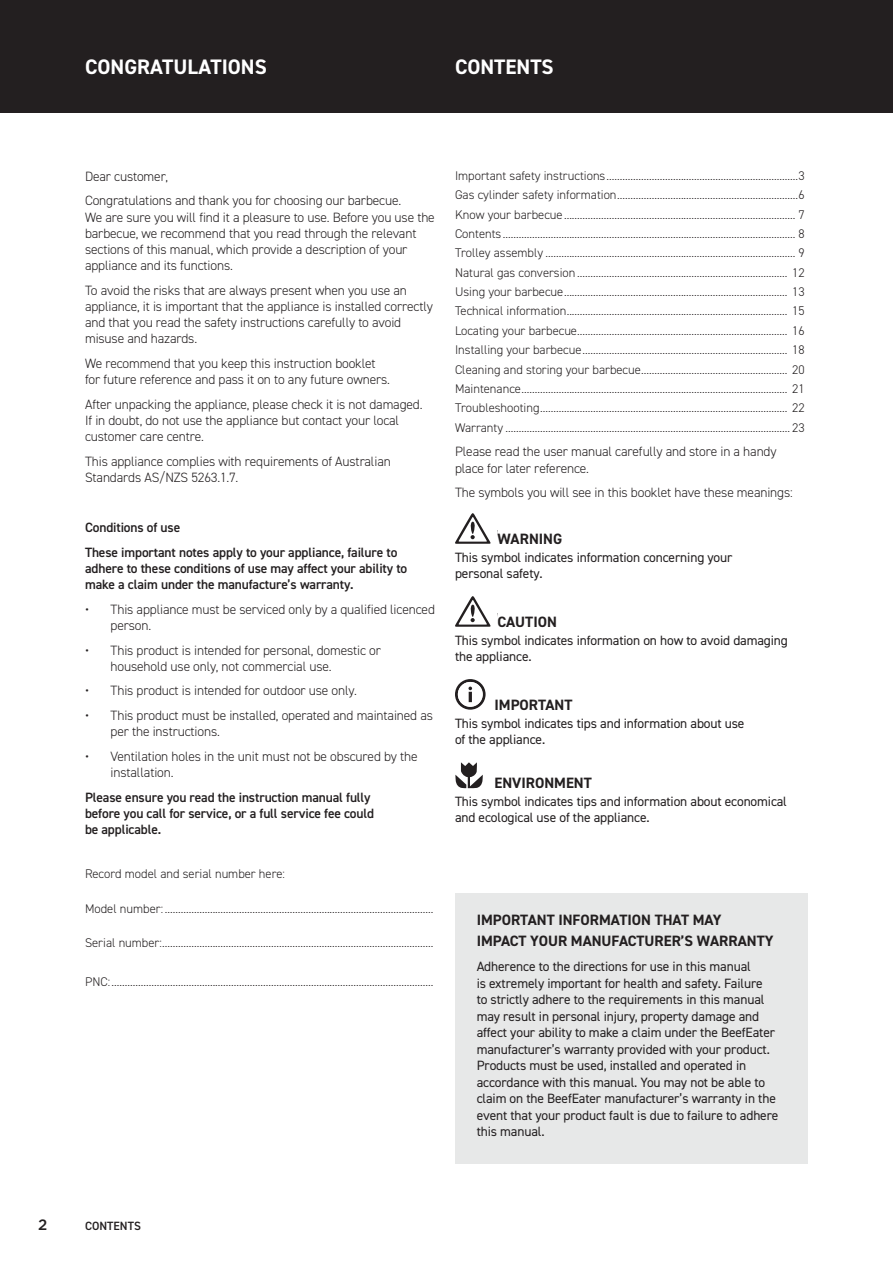
<style>
.page{position:relative;width:893px;height:1263px;background:#fff}
.page>*{position:absolute;margin:0;border:0;box-sizing:border-box;transform-origin:0 0}
.t1{font:700 21px "DIN2014";color:#fff}
.t2{font:18px "Westinghouse Gothic Bk";color:#231f20}
.t3{font:700 15px/21px "DIN2014";color:#231f20}
.t4{font:500 15px "Gotham";color:#231f20}
.t5{font:300 13.5px/16.2px "DIN2014";letter-spacing:-.01em;color:#231f20}
.t6{font:13.5px/16.5px "DIN2014";letter-spacing:-.01em;color:#231f20}
.t7{font:600 13.5px/16.2px "DIN2014";letter-spacing:-.01em;color:#231f20}
.t8{font:300 12.6px/19.4px "DIN2014";color:#231f20;text-align:justify}
.t9{font:600 12px "DIN2014";color:#231f20}
</style>
<div class="page">
<div style="left:0;top:0;width:893px;height:113px;background:#231f20"></div>
<svg style="left:455px;top:513px;width:36px;height:31px"></svg>
<svg style="left:455px;top:596px;width:36px;height:31px"></svg>
<svg style="left:455px;top:679px;width:31px;height:31px"></svg>
<svg style="left:455px;top:762px;width:28px;height:26px"></svg>
<div style="left:455px;top:893px;width:353px;height:270px;background:#e7e8e8"></div>
<h1 class="t1" style="left:85px;top:53px;width:183px">CONGRATULATIONS</h1>
<h1 class="t1" style="left:455px;top:53px;width:100px">CONTENTS</h1>
<p class="t5" style="left:85px;top:164px;width:318px;line-height:24.8px">Dear customer,<br>Congratulations and thank you for choosing our barbecue.</p>
<p class="t5" style="left:85px;top:209px;width:351px">We are sure you will find it a pleasure to use. Before you use the barbecue, we recommend that you read through the relevant sections of this manual, which provide a description of your appliance and its functions.</p>
<p class="t5" style="left:85px;top:282px;width:349px">To avoid the risks that are always present when you use an appliance, it is important that the appliance is installed correctly and that you read the safety instructions carefully to avoid misuse and hazards.</p>
<p class="t5" style="left:85px;top:355px;width:307px">We recommend that you keep this instruction booklet for future reference and pass it on to any future owners.</p>
<p class="t5" style="left:85px;top:396px;width:339px">After unpacking the appliance, please check it is not damaged.<br>If in doubt, do not use the appliance but contact your local customer care centre.</p>
<p class="t5" style="left:85px;top:453px;width:307px">This appliance complies with requirements of Australian<br>Standards AS/NZS 5263.1.7.</p>
<p class="t7" style="left:85px;top:514px;width:314px;line-height:24.8px">Conditions of use<br>These important notes apply to your appliance, failure to</p>
<p class="t7" style="left:85px;top:560px;width:324px">adhere to these conditions of use may affect your ability to make a claim under the manufacture’s warranty.</p>
<p class="t5" style="left:111px;top:601px;width:326px;text-indent:-26px">• This appliance must be serviced only by a qualified licenced person.</p>
<p class="t5" style="left:111px;top:642px;width:272px;text-indent:-26px">• This product is intended for personal, domestic or household use only, not commercial use.</p>
<p class="t5" style="left:85px;top:683px;width:273px">• This product is intended for outdoor use only.</p>
<p class="t5" style="left:111px;top:707px;width:324px;text-indent:-26px">• This product must be installed, operated and maintained as per the instructions.</p>
<p class="t5" style="left:111px;top:748px;width:309px;text-indent:-26px">• Ventilation holes in the unit must not be obscured by the installation.</p>
<p class="t7" style="left:85px;top:789px;width:291px">Please ensure you read the instruction manual fully before you call for service, or a full service fee could be applicable.</p>
<p class="t8" style="left:85px;top:864px;width:202px">Record model and serial number here:</p>
<p class="t8" style="left:85px;top:899px;width:350px">Model number: .....................................................................................................</p>
<p class="t8" style="left:85px;top:933px;width:350px">Serial number:......................................................................................................</p>
<p class="t8" style="left:85px;top:972px;width:350px">PNC:.........................................................................................................................</p>
<p class="t8" style="left:455px;top:166px;width:351px">Important safety instructions........................................................................3<br>Gas cylinder safety information....................................................................6<br>Know your barbecue....................................................................................... 7<br>Contents.............................................................................................................. 8<br>Trolley assembly .............................................................................................. 9<br>Natural gas conversion ............................................................................... 12<br>Using your barbecue.................................................................................... 13<br>Technical information................................................................................... 15<br>Locating your barbecue............................................................................... 16<br>Installing your barbecue............................................................................. 18<br>Cleaning and storing your barbecue....................................................... 20<br>Maintenance.................................................................................................... 21<br>Troubleshooting............................................................................................. 22<br>Warranty ........................................................................................................... 23</p>
<p class="t5" style="left:455px;top:444px;width:323px">Please read the user manual carefully and store in a handy place for later reference.</p>
<p class="t5" style="left:455px;top:485px;width:339px">The symbols you will see in this booklet have these meanings:</p>
<p class="t3" style="left:497px;top:528px;width:66px">WARNING</p>
<h2 class="t2" style="left:498px;top:527px;width:62px">WARNING</h2>
<p class="t6" style="left:455px;top:549px;width:279px">This symbol indicates information concerning your personal safety.</p>
<p class="t3" style="left:497px;top:611px;width:61px">CAUTION</p>
<h2 class="t2" style="left:498px;top:610px;width:62px">WARNING</h2>
<p class="t6" style="left:455px;top:632px;width:334px">This symbol indicates information on how to avoid damaging the appliance.</p>
<p class="t3" style="left:494px;top:694px;width:79px">IMPORTANT</p>
<h2 class="t2" style="left:495px;top:694px;width:131px">TIPS &amp; INFORMATION</h2>
<p class="t6" style="left:455px;top:715px;width:291px">This symbol indicates tips and information about use of the appliance.</p>
<p class="t3" style="left:494px;top:772px;width:99px">ENVIRONMENT</p>
<h2 class="t2" style="left:494px;top:773px;width:136px">ENVIRONMENTAL TIPS</h2>
<p class="t6" style="left:455px;top:793px;width:333px">This symbol indicates tips and information about economical and ecological use of the appliance.</p>
<p class="t3" style="left:477px;top:909px;width:298px">IMPORTANT INFORMATION THAT MAY<br>IMPACT YOUR MANUFACTURER’S WARRANTY</p>
<p class="t6" style="left:477px;top:958px;width:303px">Adherence to the directions for use in this manual<br>is extremely important for health and safety. Failure<br>to strictly adhere to the requirements in this manual may result in personal injury, property damage and affect your ability to make a claim under the BeefEater manufacturer’s warranty provided with your product.<br>Products must be used, installed and operated in accordance with this manual. You may not be able to claim on the BeefEater manufacturer’s warranty in the event that your product fault is due to failure to adhere this manual.</p>
<p class="t4" style="left:38px;top:1215px;width:11px">2</p>
<p class="t9" style="left:85px;top:1218px;width:57px">CONTENTS</p>
</div>
